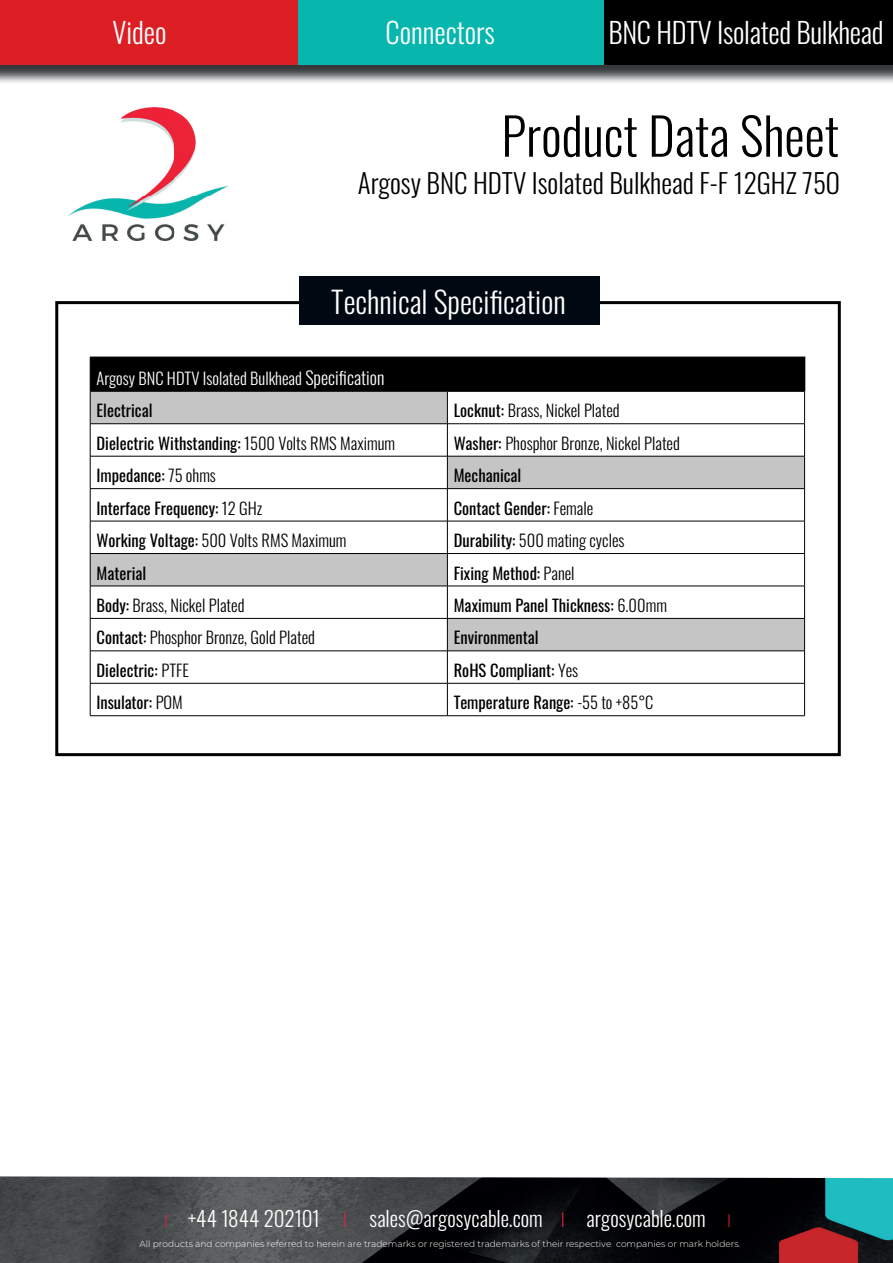
<style>
.page{position:relative;width:893px;height:1263px;background:#fff}
.page>*{position:absolute;margin:0;border:0;box-sizing:border-box;transform-origin:0 0}
.t1{font:300 51px "Oswald";color:#000001}
.t2{font:300 30px "Oswald";color:#fff}
.t3{font:300 28.5px "Oswald";letter-spacing:-.01em;color:#fff}
.t4{font:300 27px "Oswald";color:#000001}
.t5{font:300 21px "Oswald";color:#fff}
.t6{font:16.5px "Oswald";color:#000001}
.t7{font:300 16.5px "Oswald";color:#000001}
.t8{font:300 16.5px/32.4px "Oswald";color:#fff}
.t9{font:300 9px "Montserrat";color:#fff}
.s1{font-size:18px}
.s2{font-weight:400;color:#000001}
.s3{font-weight:400}
.s4{font-weight:300}
.s5{font-family:"Montserrat";font-size:18px;color:#ed1e38}
.s6{font-family:"Montserrat";color:#ed1e38}
</style>
<div class="page">
<div style="left:55px;top:301px;width:786px;height:455px;border:3px solid #000001"></div>
<img style="left:68px;top:108px;width:159px;height:132px">
<img style="left:0;top:65px;width:893px;height:18px">
<div style="left:0;top:0;width:893px;height:65px;background:#db1f25"></div>
<div style="left:596px;top:0;width:297px;height:65px;background:#000001"></div>
<div style="left:298px;top:0;width:305px;height:65px;background:#07b7ad"></div>
<img style="left:0;top:1176px;width:893px;height:87px">
<div style="left:299px;top:276px;width:301px;height:49px;background:#000912"></div>
<div style="left:91px;top:358px;width:713px;height:33px;background:#000001"></div>
<svg style="left:91px;top:392px;width:713px;height:259px"></svg>
<hr style="left:90px;top:357px;width:357px;height:1px;background:#000001">
<hr style="left:90px;top:357px;width:1px;height:34px;background:#000001">
<hr style="left:447px;top:357px;width:358px;height:1px;background:#000001">
<hr style="left:90px;top:391px;width:357px;height:1px;background:#000001">
<hr style="left:90px;top:391px;width:1px;height:33px;background:#000001">
<hr style="left:90px;top:423px;width:357px;height:1px;background:#000001">
<hr style="left:90px;top:424px;width:1px;height:32px;background:#000001">
<hr style="left:447px;top:357px;width:1px;height:34px;background:#000001">
<hr style="left:804px;top:357px;width:1px;height:34px;background:#000001">
<hr style="left:90px;top:456px;width:357px;height:1px;background:#000001">
<hr style="left:90px;top:456px;width:1px;height:32px;background:#000001">
<hr style="left:90px;top:488px;width:357px;height:1px;background:#000001">
<hr style="left:90px;top:489px;width:1px;height:32px;background:#000001">
<hr style="left:90px;top:521px;width:357px;height:1px;background:#000001">
<hr style="left:90px;top:521px;width:1px;height:32px;background:#000001">
<hr style="left:90px;top:553px;width:357px;height:1px;background:#000001">
<hr style="left:90px;top:554px;width:1px;height:32px;background:#000001">
<hr style="left:90px;top:586px;width:357px;height:1px;background:#000001">
<hr style="left:90px;top:586px;width:1px;height:32px;background:#000001">
<hr style="left:90px;top:618px;width:357px;height:1px;background:#000001">
<hr style="left:90px;top:619px;width:1px;height:32px;background:#000001">
<hr style="left:90px;top:651px;width:357px;height:1px;background:#000001">
<hr style="left:90px;top:651px;width:1px;height:32px;background:#000001">
<hr style="left:90px;top:683px;width:357px;height:1px;background:#000001">
<hr style="left:90px;top:683px;width:1px;height:32px;background:#000001">
<hr style="left:90px;top:715px;width:357px;height:1px;background:#000001">
<hr style="left:447px;top:391px;width:358px;height:1px;background:#000001">
<hr style="left:447px;top:391px;width:1px;height:33px;background:#000001">
<hr style="left:804px;top:391px;width:1px;height:33px;background:#000001">
<hr style="left:447px;top:423px;width:358px;height:1px;background:#000001">
<hr style="left:447px;top:424px;width:1px;height:32px;background:#000001">
<hr style="left:804px;top:424px;width:1px;height:32px;background:#000001">
<hr style="left:447px;top:456px;width:358px;height:1px;background:#000001">
<hr style="left:447px;top:456px;width:1px;height:32px;background:#000001">
<hr style="left:804px;top:456px;width:1px;height:32px;background:#000001">
<hr style="left:447px;top:488px;width:358px;height:1px;background:#000001">
<hr style="left:447px;top:489px;width:1px;height:32px;background:#000001">
<hr style="left:804px;top:489px;width:1px;height:32px;background:#000001">
<hr style="left:447px;top:521px;width:358px;height:1px;background:#000001">
<hr style="left:447px;top:521px;width:1px;height:32px;background:#000001">
<hr style="left:804px;top:521px;width:1px;height:32px;background:#000001">
<hr style="left:447px;top:553px;width:358px;height:1px;background:#000001">
<hr style="left:447px;top:554px;width:1px;height:32px;background:#000001">
<hr style="left:804px;top:554px;width:1px;height:32px;background:#000001">
<hr style="left:447px;top:586px;width:358px;height:1px;background:#000001">
<hr style="left:447px;top:586px;width:1px;height:32px;background:#000001">
<hr style="left:804px;top:586px;width:1px;height:32px;background:#000001">
<hr style="left:447px;top:618px;width:358px;height:1px;background:#000001">
<hr style="left:447px;top:619px;width:1px;height:32px;background:#000001">
<hr style="left:804px;top:619px;width:1px;height:32px;background:#000001">
<hr style="left:447px;top:651px;width:358px;height:1px;background:#000001">
<hr style="left:447px;top:651px;width:1px;height:32px;background:#000001">
<hr style="left:804px;top:651px;width:1px;height:32px;background:#000001">
<hr style="left:447px;top:683px;width:358px;height:1px;background:#000001">
<hr style="left:447px;top:683px;width:1px;height:32px;background:#000001">
<hr style="left:804px;top:683px;width:1px;height:32px;background:#000001">
<hr style="left:447px;top:715px;width:358px;height:1px;background:#000001">
<h3 class="t3" style="left:112px;top:7px;width:56px">Video</h3>
<h3 class="t3" style="left:386px;top:7px;width:111px">Connectors</h3>
<h3 class="t3" style="left:608px;top:7px;width:277px">BNC HDTV Isolated Bulkhead</h3>
<h1 class="t1" style="left:501px;top:91px;width:339px">Product Data Sheet</h1>
<h3 class="t4" style="left:358px;top:159px;width:484px">Argosy BNC HDTV Isolated Bulkhead F-F 12GHZ 75O</h3>
<h2 class="t2" style="left:331px;top:275px;width:236px">Technical Specification</h2>
<p class="t8" style="left:97px;top:360px;width:289px">Argosy BNC HDTV Isolated Bulkhead <span class="s1">Specification<br></span><span class="s2">Electrical</span></p>
<p class="t7" style="left:454px;top:396px;width:167px"><span class="s3">Locknut:</span> Brass, Nickel Plated</p>
<p class="t6" style="left:97px;top:428px;width:300px">Dielectric Withstanding: <span class="s4">1500 Volts RMS Maximum</span></p>
<p class="t7" style="left:454px;top:428px;width:228px"><span class="s3">Washer:</span> Phosphor Bronze, Nickel Plated</p>
<p class="t6" style="left:97px;top:461px;width:121px">Impedance: <span class="s4">75 ohms</span></p>
<p class="t6" style="left:454px;top:461px;width:69px">Mechanical</p>
<p class="t6" style="left:97px;top:493px;width:167px">Interface Frequency: <span class="s4">12 GHz</span></p>
<p class="t6" style="left:454px;top:493px;width:141px">Contact Gender: <span class="s4">Female</span></p>
<p class="t7" style="left:97px;top:526px;width:251px"><span class="s3">Working Voltage:</span> 500 Volts RMS Maximum</p>
<p class="t7" style="left:454px;top:526px;width:172px"><span class="s3">Durability:</span> 500 mating cycles</p>
<p class="t6" style="left:97px;top:558px;width:51px">Material</p>
<p class="t6" style="left:454px;top:558px;width:122px">Fixing Method: <span class="s4">Panel</span></p>
<p class="t7" style="left:97px;top:591px;width:149px"><span class="s3">Body:</span> Brass, Nickel Plated</p>
<p class="t6" style="left:454px;top:591px;width:215px">Maximum Panel Thickness: <span class="s4">6.00mm</span></p>
<p class="t7" style="left:97px;top:623px;width:220px"><span class="s3">Contact:</span> Phosphor Bronze, Gold Plated</p>
<p class="t6" style="left:454px;top:623px;width:86px">Environmental</p>
<p class="t6" style="left:97px;top:655px;width:94px">Dielectric: <span class="s4">PTFE</span></p>
<p class="t6" style="left:454px;top:655px;width:126px">RoHS Compliant: <span class="s4">Yes</span></p>
<p class="t6" style="left:97px;top:688px;width:88px">Insulator: <span class="s4">POM</span></p>
<p class="t6" style="left:454px;top:688px;width:201px">Temperature Range: <span class="s4">-55 to +85°C</span></p>
<p class="t5" style="left:164px;top:1200px;width:570px"><span class="s5">I</span> +44 1844 202101 <span class="s6">I</span> sales@argosycable.com <span class="s6">I</span> argosycable.com <span class="s5">I</span></p>
<p class="t9" style="left:139px;top:1237px;width:602px">All products and companies referred to herein are trademarks or registered trademarks of their respective companies or mark holders.</p>
</div>
